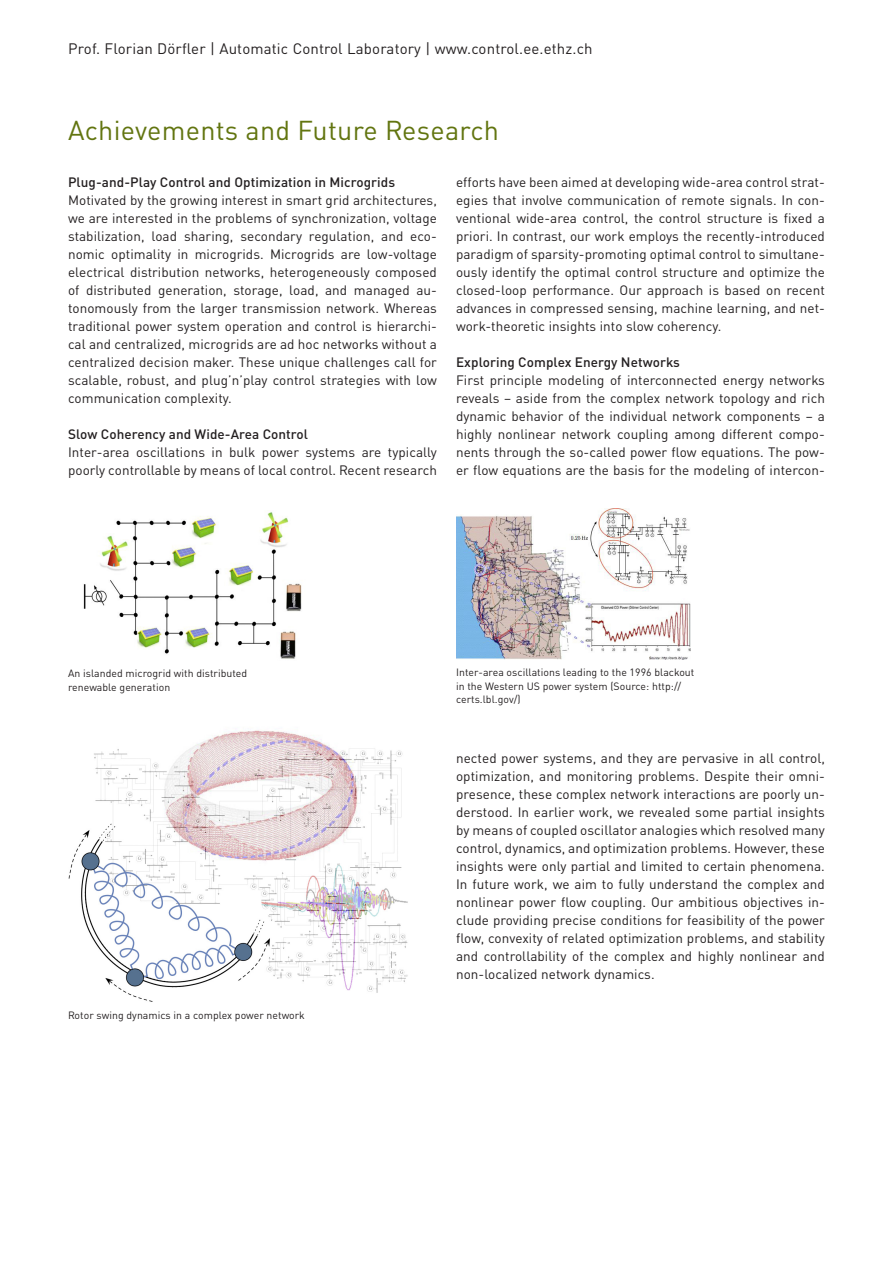
<style>
.page{position:relative;width:893px;height:1263px;background:#fff}
.page>*{position:absolute;margin:0;border:0;box-sizing:border-box;transform-origin:0 0}
.titel-C{font:27px "DIN Pro";letter-spacing:.01em;color:#627510}
.rubrik-pagina-links{font:15px "DIN Pro";letter-spacing:.01em;color:#231f20}
.copy-block{font:13.5px/18px "DIN Pro";letter-spacing:.005em;color:#231f20;text-align:justify}
.copy-block-sub{font:500 13.5px "DIN Pro";letter-spacing:.005em;color:#231f20}
.bildlegende{font:10.5px/13.5px "DIN Pro";letter-spacing:.005em;color:#231f20}
</style>
<div class="page">
<img style="left:83px;top:512px;width:219px;height:147px">
<img style="left:456px;top:509px;width:235px;height:151px">
<img style="left:68px;top:730px;width:340px;height:272px">
<p class="rubrik-pagina-links" style="left:68px;top:37px;width:526px">Prof. Florian Dörfler | Automatic Control Laboratory | www.control.ee.ethz.ch</p>
<p class="titel-C" style="left:68px;top:109px;width:433px">Achievements and Future Research</p>
<p class="copy-block-sub" style="left:68px;top:171px;width:329px">Plug-and-Play Control and Optimization in Microgrids</p>
<p class="copy-block" style="left:68px;top:189px;width:370px">Motivated by the growing interest in smart grid architectures, we are interested in the problems of synchronization, voltage stabilization, load sharing, secondary regulation, and eco&shy;nomic optimality in microgrids. Microgrids are low-voltage electrical distribution networks, heterogeneously composed of distributed generation, storage, load, and managed au&shy;tonomously from the larger transmission network. Whereas traditional power system operation and control is hierarchi&shy;cal and centralized, microgrids are ad hoc networks without a centralized decision maker. These unique challenges call for scalable, robust, and plug’n’play control strategies with low communication complexity.</p>
<p class="copy-block-sub" style="left:68px;top:423px;width:242px">Slow Coherency and Wide-Area Control</p>
<p class="copy-block" style="left:68px;top:441px;width:370px">Inter-area oscillations in bulk power systems are typically poorly controllable by means of local control. Recent research</p>
<p class="copy-block" style="left:456px;top:171px;width:370px">efforts have been aimed at developing wide-area control strat&shy;egies that involve communication of remote signals. In con&shy;ventional wide-area control, the control structure is fixed a priori. In contrast, our work employs the recently-introduced paradigm of sparsity-promoting optimal control to simultane&shy;ously identify the optimal control structure and optimize the closed-loop performance. Our approach is based on recent advances in compressed sensing, machine learning, and net&shy;work-theoretic insights into slow coherency.</p>
<p class="copy-block-sub" style="left:456px;top:351px;width:225px">Exploring Complex Energy Networks</p>
<p class="copy-block" style="left:456px;top:369px;width:370px">First principle modeling of interconnected energy networks reveals – aside from the complex network topology and rich dynamic behavior of the individual network components – a highly nonlinear network coupling among different compo&shy;nents through the so-called power flow equations. The pow&shy;er flow equations are the basis for the modeling of intercon-</p>
<p class="bildlegende" style="left:68px;top:665px;width:181px">An islanded microgrid with distributed renewable generation</p>
<p class="bildlegende" style="left:68px;top:1007px;width:238px">Rotor swing dynamics in a complex power network</p>
<p class="bildlegende" style="left:456px;top:664px;width:240px">Inter-area oscillations leading to the 1996 blackout in the Western US power system (Source: http:// certs.lbl.gov/)</p>
<p class="copy-block" style="left:456px;top:747px;width:370px">nected power systems, and they are pervasive in all control, optimization, and monitoring problems. Despite their omni&shy;presence, these complex network interactions are poorly un&shy;derstood. In earlier work, we revealed some partial insights by means of coupled oscillator analogies which resolved many control, dynamics, and optimization problems. However, these insights were only partial and limited to certain phenomena.<br>In future work, we aim to fully understand the complex and nonlinear power flow coupling. Our ambitious objectives in&shy;clude providing precise conditions for feasibility of the power flow, convexity of related optimization problems, and stability and controllability of the complex and highly nonlinear and non-localized network dynamics.</p>
</div>
